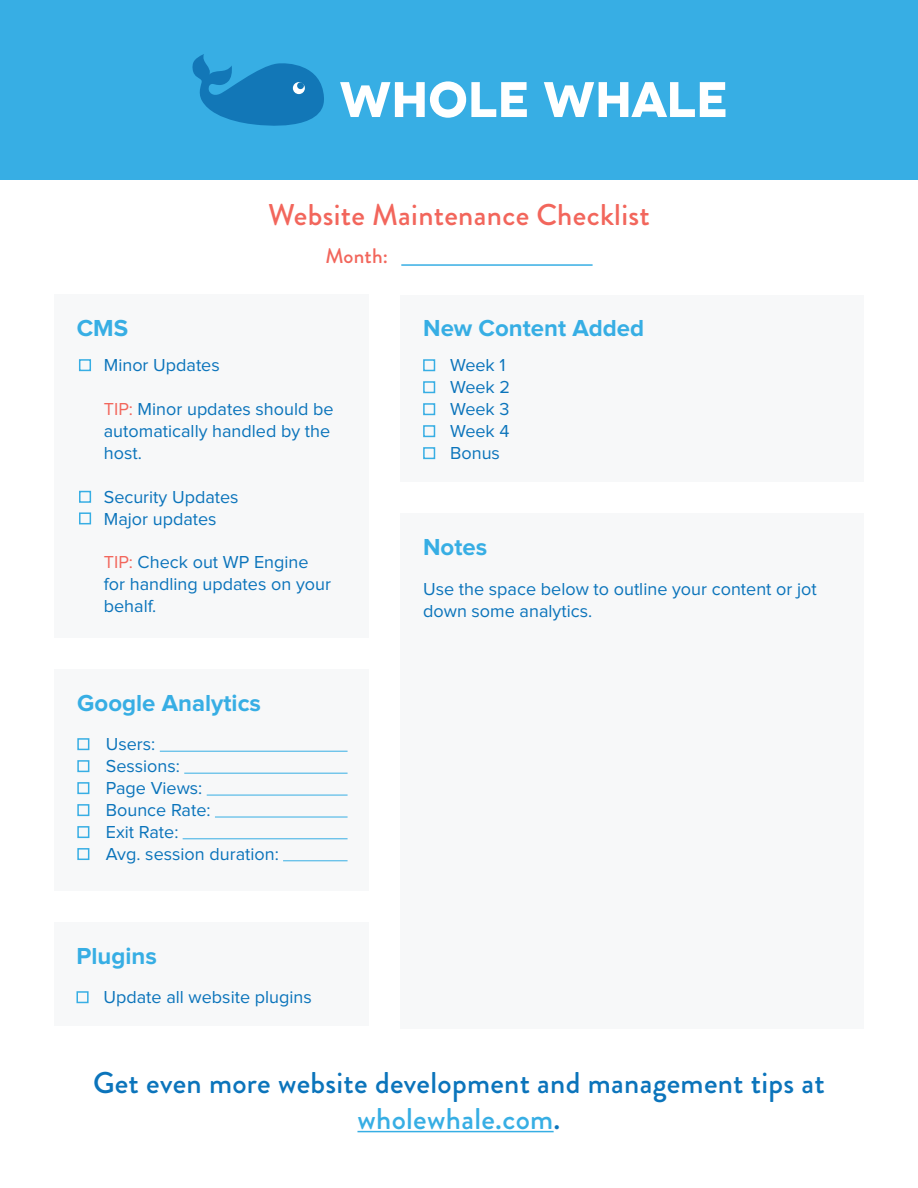
<style>
.page{position:relative;width:918px;height:1188px;background:#fff}
.page>*{position:absolute;margin:0;border:0;box-sizing:border-box;transform-origin:0 0}
.t1{font:500 30px/36px "Brandon Grotesque";letter-spacing:.01em;color:#0b74bb;text-align:center}
.t2{font:500 30px "Brandon Grotesque";letter-spacing:.01em;color:#f2665c}
.t3{font:700 24px "Proxima Nova";color:#37aee4}
.t4{font:500 21px "Brandon Grotesque";letter-spacing:.01em;color:#f2665c}
.t5{font:18px/21.9px "Proxima Nova";color:#0b74bb}
.s1{color:#f2665c}
.s2{color:#37aee4}
</style>
<div class="page">
<div style="left:0;top:0;width:918px;height:180px;background:#37aee4"></div>
<hr style="left:357px;top:1131px;width:197px;height:1px;background:#37aee4">
<hr style="left:401px;top:264px;width:192px;height:2px;background:#37aee4">
<div style="left:54px;top:295px;width:315px;height:343px;background:#f7f8f9"></div>
<div style="left:54px;top:670px;width:315px;height:221px;background:#f7f8f9"></div>
<div style="left:400px;top:295px;width:464px;height:187px;background:#f7f8f9"></div>
<div style="left:400px;top:513px;width:464px;height:515px;background:#f7f8f9"></div>
<div style="left:54px;top:923px;width:315px;height:103px;background:#f7f8f9"></div>
<div style="left:79px;top:359px;width:12px;height:12px;border:2px solid #37aee4"></div>
<div style="left:79px;top:491px;width:12px;height:12px;border:2px solid #37aee4"></div>
<div style="left:79px;top:512px;width:12px;height:12px;border:2px solid #37aee4"></div>
<div style="left:423px;top:359px;width:12px;height:12px;border:2px solid #37aee4"></div>
<div style="left:423px;top:381px;width:12px;height:12px;border:2px solid #37aee4"></div>
<div style="left:423px;top:403px;width:12px;height:12px;border:2px solid #37aee4"></div>
<div style="left:423px;top:425px;width:12px;height:12px;border:2px solid #37aee4"></div>
<div style="left:423px;top:447px;width:12px;height:12px;border:2px solid #37aee4"></div>
<div style="left:77px;top:738px;width:12px;height:12px;border:2px solid #37aee4"></div>
<div style="left:76px;top:991px;width:13px;height:12px;border:2px solid #37aee4"></div>
<div style="left:77px;top:760px;width:12px;height:12px;border:2px solid #37aee4"></div>
<div style="left:77px;top:782px;width:12px;height:12px;border:2px solid #37aee4"></div>
<div style="left:77px;top:804px;width:12px;height:12px;border:2px solid #37aee4"></div>
<div style="left:77px;top:826px;width:12px;height:12px;border:2px solid #37aee4"></div>
<div style="left:77px;top:848px;width:12px;height:12px;border:2px solid #37aee4"></div>
<hr style="left:160px;top:751px;width:188px;height:1px;background:#37aee4">
<hr style="left:184px;top:773px;width:164px;height:1px;background:#37aee4">
<hr style="left:207px;top:795px;width:141px;height:1px;background:#37aee4">
<hr style="left:215px;top:817px;width:133px;height:1px;background:#37aee4">
<hr style="left:183px;top:838px;width:165px;height:1px;background:#37aee4">
<hr style="left:283px;top:860px;width:65px;height:1px;background:#37aee4">
<svg style="left:192px;top:54px;width:132px;height:72px"></svg>
<svg style="left:293px;top:82px;width:12px;height:12px"></svg>
<div style="left:297px;top:82px;width:7px;height:7px;background:#1277b7;border-radius:50%"></div>
<svg style="left:340px;top:81px;width:187px;height:37px"></svg>
<svg style="left:544px;top:82px;width:181px;height:35px"></svg>
<h1 class="t2" style="left:268px;top:194px;width:383px">Website Maintenance Checklist</h1>
<h2 class="t3" style="left:77px;top:317px;width:53px">CMS</h2>
<p class="t4" style="left:325px;top:241px;width:64px">Month:</p>
<p class="t5" style="left:104px;top:355px;width:118px">Minor Updates</p>
<p class="t5" style="left:104px;top:399px;width:231px"><span class="s1">TIP:</span> Minor updates should be automatically handled by the host.</p>
<p class="t5" style="left:104px;top:486px;width:136px">Security Updates<br>Major updates</p>
<p class="t5" style="left:104px;top:552px;width:229px"><span class="s1">TIP:</span> Check out WP Engine for handling updates on your behalf.</p>
<h2 class="t3" style="left:77px;top:692px;width:185px">Google Analytics</h2>
<p class="t5" style="left:106px;top:734px;width:174px">Users:<br>Sessions:<br>Page Views:<br>Bounce Rate:<br>Exit Rate:<br>Avg. session duration:</p>
<h2 class="t3" style="left:76px;top:945px;width:82px">Plugins</h2>
<p class="t5" style="left:103px;top:987px;width:210px">Update all website plugins</p>
<h2 class="t3" style="left:423px;top:317px;width:223px">New Content Added</h2>
<p class="t5" style="left:450px;top:355px;width:61px">Week 1<br>Week 2<br>Week 3<br>Week 4<br>Bonus</p>
<h2 class="t3" style="left:423px;top:536px;width:66px">Notes</h2>
<p class="t5" style="left:423px;top:579px;width:395px">Use the space below to outline your content or jot down some analytics.</p>
<h1 class="t1" style="left:93px;top:1065px;width:733px">Get even more website development and management tips at <span class="s2">wholewhale.com</span>.</h1>
</div>
